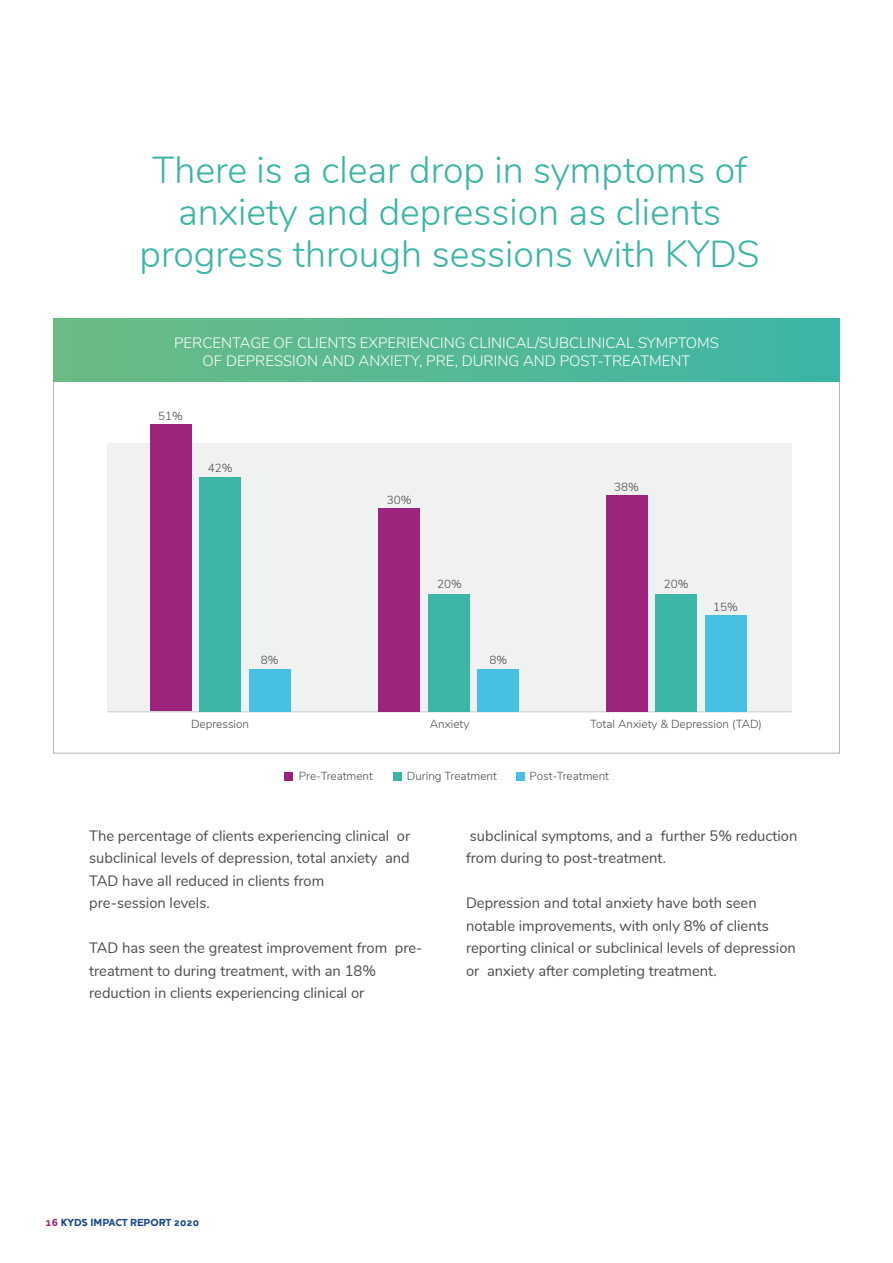
<style>
.page{position:relative;width:893px;height:1263px;background:#fff}
.page>*{position:absolute;margin:0;border:0;box-sizing:border-box;transform-origin:0 0}
.t1{font:300 37.5px/42px "Nunito";color:#3ab5a6;text-align:center}
.t2{font:15px/22.5px "Nunito";color:#4a4c4b}
.t3{font:300 15px/18px "Nunito";color:#fff;text-align:center}
.t4{font:300 11.7px "Nunito";color:#4a4c4b}
.t5{font:900 10.5px "Houschka Alt";color:#1c468b}
.s1{color:#9e237b}
</style>
<div class="page">
<div style="left:107px;top:443px;width:684px;height:268px;background:#f0f2f1"></div>
<hr style="left:107px;top:711px;width:684px;height:1px;background:#c9cccb">
<div style="left:53px;top:318px;width:787px;height:63px;background:linear-gradient(to right,#6cbc84,#3db5a6)"></div>
<div style="left:150px;top:424px;width:41px;height:287px;background:#9e237b"></div>
<div style="left:378px;top:508px;width:42px;height:203px;background:#9e237b"></div>
<div style="left:606px;top:495px;width:41px;height:216px;background:#9e237b"></div>
<div style="left:199px;top:477px;width:42px;height:234px;background:#3ab5a6"></div>
<div style="left:428px;top:594px;width:42px;height:117px;background:#3ab5a6"></div>
<div style="left:655px;top:594px;width:42px;height:117px;background:#3ab5a6"></div>
<div style="left:478px;top:669px;width:41px;height:42px;background:#48c0e3"></div>
<div style="left:284px;top:772px;width:8px;height:8px;background:#9e237b"></div>
<div style="left:393px;top:772px;width:9px;height:8px;background:#3ab5a6"></div>
<div style="left:516px;top:772px;width:9px;height:8px;background:#48c0e3"></div>
<div style="left:249px;top:669px;width:41px;height:42px;background:#48c0e3"></div>
<div style="left:705px;top:615px;width:41px;height:96px;background:#48c0e3"></div>
<h1 class="t1" style="left:140px;top:147px;width:622px">There is a clear drop in symptoms of anxiety and depression as clients progress through sessions with KYDS</h1>
<p class="t3" style="left:174px;top:333px;width:546px">PERCENTAGE OF CLIENTS EXPERIENCING CLINICAL/SUBCLINICAL SYMPTOMS<br>OF DEPRESSION AND ANXIETY, PRE, DURING AND POST-TREATMENT</p>
<p class="t4" style="left:158px;top:407px;width:26px">51%</p>
<p class="t4" style="left:208px;top:460px;width:26px">42%</p>
<p class="t4" style="left:387px;top:491px;width:26px">30%</p>
<p class="t4" style="left:614px;top:478px;width:26px">38%</p>
<p class="t4" style="left:261px;top:652px;width:19px">8%</p>
<p class="t4" style="left:437px;top:576px;width:26px">20%</p>
<p class="t4" style="left:489px;top:652px;width:19px">8%</p>
<p class="t4" style="left:664px;top:576px;width:26px">20%</p>
<p class="t4" style="left:713px;top:598px;width:26px">15%</p>
<p class="t4" style="left:191px;top:715px;width:60px">Depression</p>
<p class="t4" style="left:430px;top:715px;width:41px">Anxiety</p>
<p class="t4" style="left:590px;top:715px;width:173px">Total Anxiety &amp; Depression (TAD)</p>
<p class="t4" style="left:299px;top:768px;width:76px">Pre-Treatment</p>
<p class="t4" style="left:407px;top:768px;width:92px">During Treatment</p>
<p class="t4" style="left:530px;top:768px;width:81px">Post-Treatment</p>
<p class="t2" style="left:89px;top:823px;width:322px">The percentage of clients experiencing clinical or subclinical levels of depression, total anxiety and TAD have all reduced in clients from<br>pre-session levels.</p>
<p class="t2" style="left:89px;top:936px;width:335px">TAD has seen the greatest improvement from pre&shy;treatment to during treatment, with an 18% reduction in clients experiencing clinical or</p>
<p class="t2" style="left:466px;top:823px;width:333px">subclinical symptoms, and a further 5% reduction from during to post-treatment.</p>
<p class="t2" style="left:466px;top:891px;width:331px">Depression and total anxiety have both seen notable improvements, with only 8% of clients reporting clinical or subclinical levels of depression or anxiety after completing treatment.</p>
<p class="t5" style="left:46px;top:1216px;width:155px"><span class="s1">16</span> KYDS IMPACT REPORT 2020</p>
</div>
